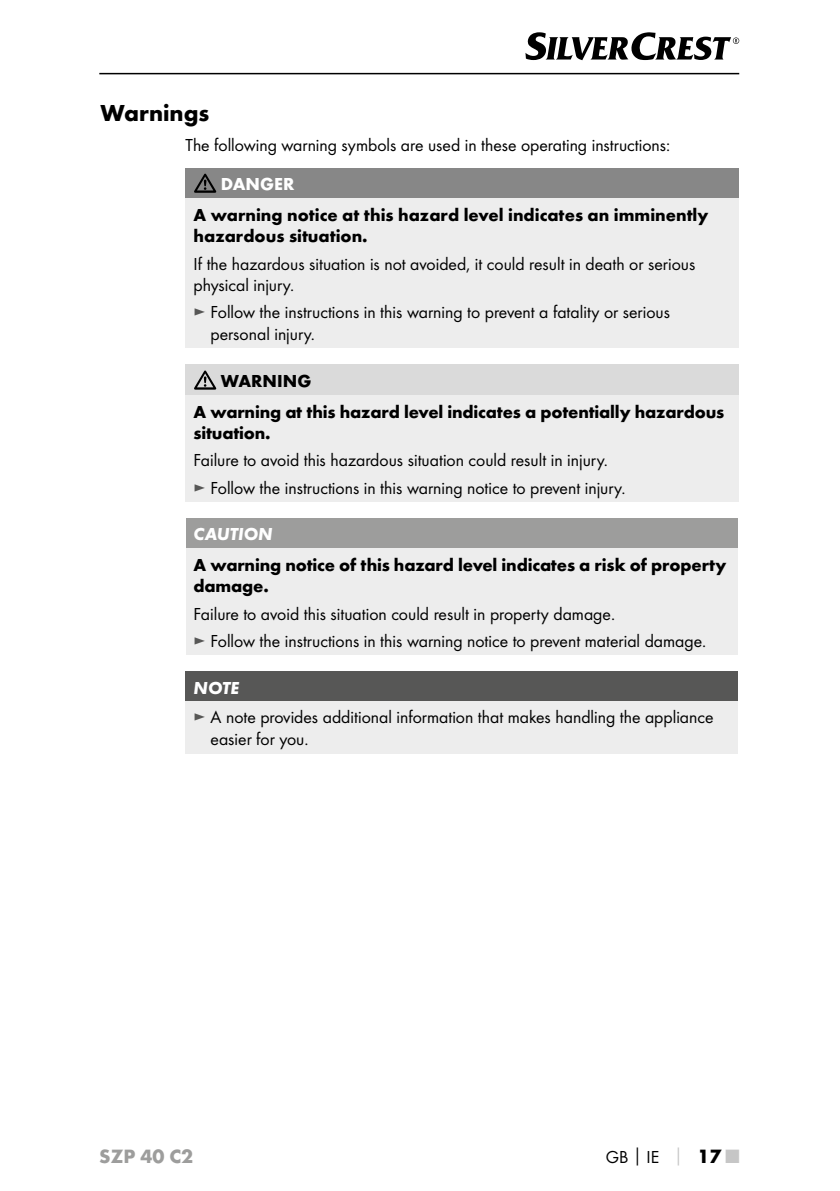
<style>
.page{position:relative;width:840px;height:1191px;background:#fff}
.page>*{position:absolute;margin:0;border:0;box-sizing:border-box;transform-origin:0 0}
.t1{font:700 24px "Futura";color:#000}
.t2{font:700 20px "Futura";color:#9d9d9c}
.t3{font:18px/21.6px "Futura Boo";color:#000}
.t4{font:700 18px/21.6px "Futura";letter-spacing:-.01em;color:#000}
.t5{font:italic 700 18px "Futura";color:#fff}
.t6{font:700 18px "Futura";color:#fff}
.s1{color:#575756}
.s2{font-family:"Futura";font-weight:700}
.s3{font-family:"Futura";font-weight:700;color:#c6c6c6}
.s4{font-family:"Futura";font-weight:700;font-size:20px}
.s5{font-family:"Futura";font-weight:700;font-size:20px;color:#c6c6c6}
</style>
<div class="page">
<hr style="left:99px;top:73px;width:639px;height:1px;background:#000">
<svg style="left:525px;top:32px;width:213px;height:28px"></svg>
<div style="left:185px;top:168px;width:553px;height:30px;background:#878787"></div>
<div style="left:185px;top:198px;width:553px;height:150px;background:#ededed"></div>
<svg style="left:194px;top:174px;width:22px;height:19px"></svg>
<div style="left:185px;top:364px;width:553px;height:31px;background:#dadada"></div>
<div style="left:185px;top:395px;width:553px;height:107px;background:#ededed"></div>
<svg style="left:194px;top:370px;width:22px;height:20px"></svg>
<div style="left:185px;top:518px;width:552px;height:30px;background:#9d9d9c"></div>
<div style="left:185px;top:548px;width:552px;height:107px;background:#ededed"></div>
<div style="left:185px;top:671px;width:552px;height:30px;background:#575756"></div>
<div style="left:185px;top:701px;width:552px;height:53px;background:#ededed"></div>
<h1 class="t1" style="left:100px;top:98px;width:110px">Warnings</h1>
<p class="t3" style="left:185px;top:134px;width:486px">The following warning symbols are used in these operating instructions:</p>
<p class="t6" style="left:221px;top:173px;width:75px">DANGER</p>
<p class="t4" style="left:193px;top:203px;width:516px">A warning notice at this hazard level indicates an imminently hazardous situation.</p>
<p class="t3" style="left:193px;top:253px;width:503px">If the hazardous situation is not avoided, it could result in death or serious physical injury.</p>
<p class="t3" style="left:210px;top:301px;width:460px;text-indent:-17px"><span class="s1">►</span> Follow the instructions in this warning to prevent a fatality or serious personal injury.</p>
<p class="t4" style="left:193px;top:366px;width:532px;line-height:30.2px;text-indent:27px">WARNING<br>A warning at this hazard level indicates a potentially hazardous</p>
<p class="t4" style="left:193px;top:422px;width:77px">situation.</p>
<p class="t3" style="left:193px;top:447px;width:431px;line-height:27.2px">Failure to avoid this hazardous situation could result in injury.<br><span class="s1">►</span> Follow the instructions in this warning notice to prevent injury.</p>
<p class="t5" style="left:193px;top:523px;width:80px">CAUTION</p>
<p class="t4" style="left:193px;top:553px;width:534px">A warning notice of this hazard level indicates a risk of property damage.</p>
<p class="t3" style="left:193px;top:600px;width:511px;line-height:27.2px">Failure to avoid this situation could result in property damage.<br><span class="s1">►</span> Follow the instructions in this warning notice to prevent material damage.</p>
<p class="t5" style="left:193px;top:676px;width:47px">NOTE</p>
<p class="t3" style="left:210px;top:706px;width:504px;text-indent:-17px"><span class="s1">►</span> A note provides additional information that makes handling the appliance easier for you.</p>
<p class="t2" style="left:99px;top:1143px;width:95px">SZP 40 C2</p>
<p class="t3" style="left:605px;top:1145px;width:135px">GB<span class="s2">│</span>IE <span class="s3">│</span> <span class="s4">17</span> <span class="s5">■</span></p>
</div>
